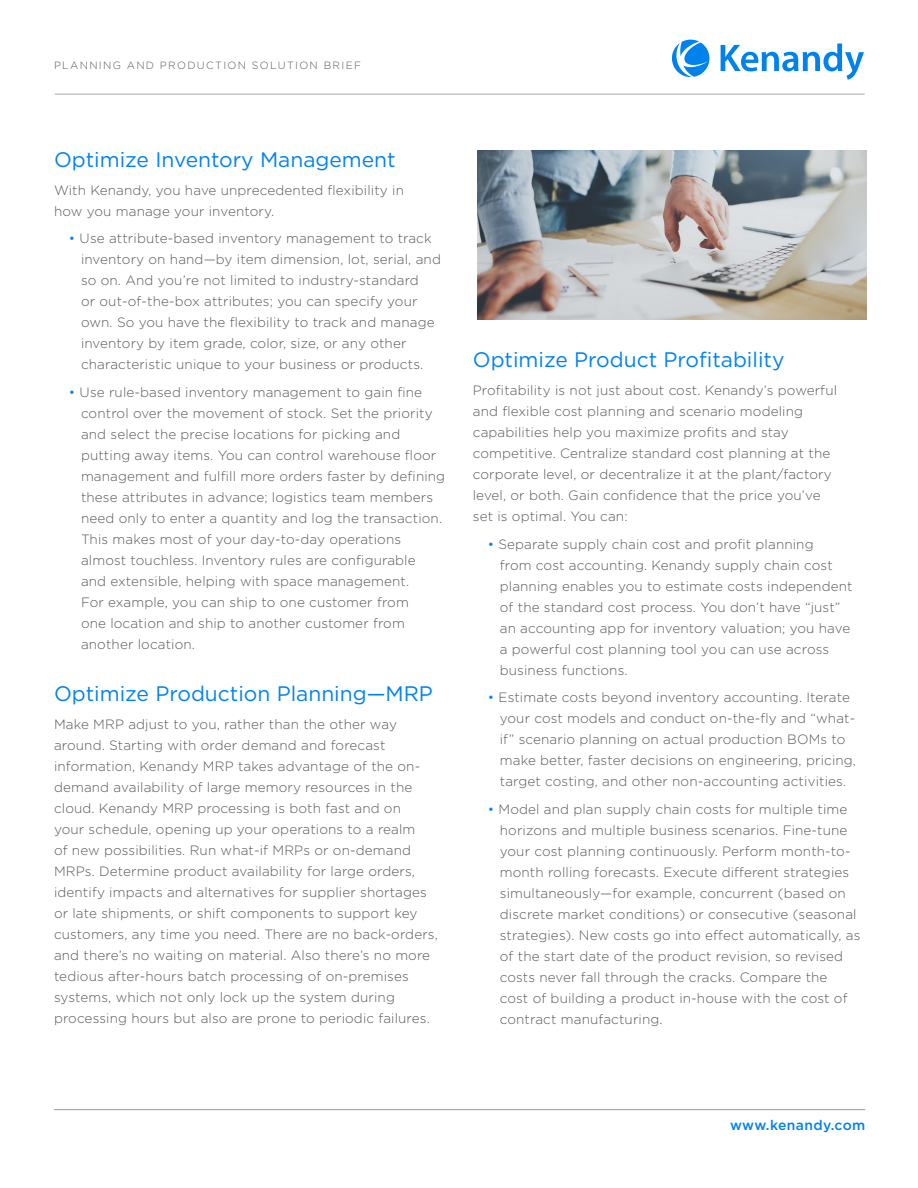
<style>
.page{position:relative;width:918px;height:1188px;background:#fff}
.page>*{position:absolute;margin:0;border:0;box-sizing:border-box;transform-origin:0 0}
.t1{font:21px "Gotham";color:#0082ed}
.t2{font:500 13.8px "Gotham";letter-spacing:.03em;color:#0082ed}
.t3{font:300 13.5px/21px "Gotham";letter-spacing:.01em;color:#58595b}
.t4{font:300 10.5px "Gotham";letter-spacing:.125em;color:#58595b}
.s1{color:#0082ed}
</style>
<div class="page">
<hr style="left:55px;top:94px;width:810px;height:1px;background:#a7a9ac">
<svg style="left:721px;top:44px;width:143px;height:36px"></svg>
<svg style="left:672px;top:40px;width:37px;height:37px"></svg>
<hr style="left:54px;top:1109px;width:811px;height:1px;background:#89a1b2">
<img style="left:477px;top:150px;width:390px;height:170px">
<p class="t4" style="left:54px;top:58px;width:308px">PLANNING AND PRODUCTION SOLUTION BRIEF</p>
<h1 class="t1" style="left:54px;top:146px;width:343px">Optimize Inventory Management</h1>
<p class="t3" style="left:54px;top:179px;width:352px">With Kenandy, you have unprecedented flexibility in how you manage your inventory.</p>
<p class="t3" style="left:81px;top:228px;width:361px;text-indent:-12px"><span class="s1">•</span> Use attribute-based inventory management to track inventory on hand—by item dimension, lot, serial, and so on. And you’re not limited to industry-standard<br>or out-of-the-box attributes; you can specify your own. So you have the flexibility to track and manage inventory by item grade, color, size, or any other characteristic unique to your business or products.</p>
<p class="t3" style="left:81px;top:381px;width:366px;text-indent:-12px"><span class="s1">•</span> Use rule-based inventory management to gain fine control over the movement of stock. Set the priority and select the precise locations for picking and putting away items. You can control warehouse floor management and fulfill more orders faster by defining these attributes in advance; logistics team members need only to enter a quantity and log the transaction.<br>This makes most of your day-to-day operations almost touchless. Inventory rules are configurable<br>and extensible, helping with space management.<br>For example, you can ship to one customer from<br>one location and ship to another customer from another location.</p>
<h1 class="t1" style="left:54px;top:680px;width:380px">Optimize Production Planning—MRP</h1>
<p class="t3" style="left:54px;top:713px;width:385px">Make MRP adjust to you, rather than the other way around. Starting with order demand and forecast information, Kenandy MRP takes advantage of the on&shy;demand availability of large memory resources in the cloud. Kenandy MRP processing is both fast and on<br>your schedule, opening up your operations to a realm<br>of new possibilities. Run what-if MRPs or on-demand MRPs. Determine product availability for large orders, identify impacts and alternatives for supplier shortages or late shipments, or shift components to support key customers, any time you need. There are no back-orders, and there’s no waiting on material. Also there’s no more tedious after-hours batch processing of on-premises systems, which not only lock up the system during processing hours but also are prone to periodic failures.</p>
<h1 class="t1" style="left:473px;top:346px;width:313px">Optimize Product Profitability</h1>
<p class="t3" style="left:473px;top:379px;width:366px">Profitability is not just about cost. Kenandy’s powerful and flexible cost planning and scenario modeling capabilities help you maximize profits and stay competitive. Centralize standard cost planning at the corporate level, or decentralize it at the plant/factory level, or both. Gain confidence that the price you’ve set is optimal. You can:</p>
<p class="t3" style="left:500px;top:533px;width:354px;text-indent:-12px"><span class="s1">•</span> Separate supply chain cost and profit planning<br>from cost accounting. Kenandy supply chain cost planning enables you to estimate costs independent of the standard cost process. You don’t have “just” an accounting app for inventory valuation; you have a powerful cost planning tool you can use across business functions.</p>
<p class="t3" style="left:500px;top:687px;width:358px;text-indent:-12px"><span class="s1">•</span> Estimate costs beyond inventory accounting. Iterate your cost models and conduct on-the-fly and “what&shy;if” scenario planning on actual production BOMs to make better, faster decisions on engineering, pricing, target costing, and other non-accounting activities.</p>
<p class="t3" style="left:500px;top:799px;width:362px;text-indent:-12px"><span class="s1">•</span> Model and plan supply chain costs for multiple time horizons and multiple business scenarios. Fine-tune your cost planning continuously. Perform month-to&shy;month rolling forecasts. Execute different strategies simultaneously—for example, concurrent (based on discrete market conditions) or consecutive (seasonal strategies). New costs go into effect automatically, as of the start date of the product revision, so revised costs never fall through the cracks. Compare the<br>cost of building a product in-house with the cost of contract manufacturing.</p>
<p class="t2" style="left:730px;top:1116px;width:137px">www.kenandy.com</p>
</div>
